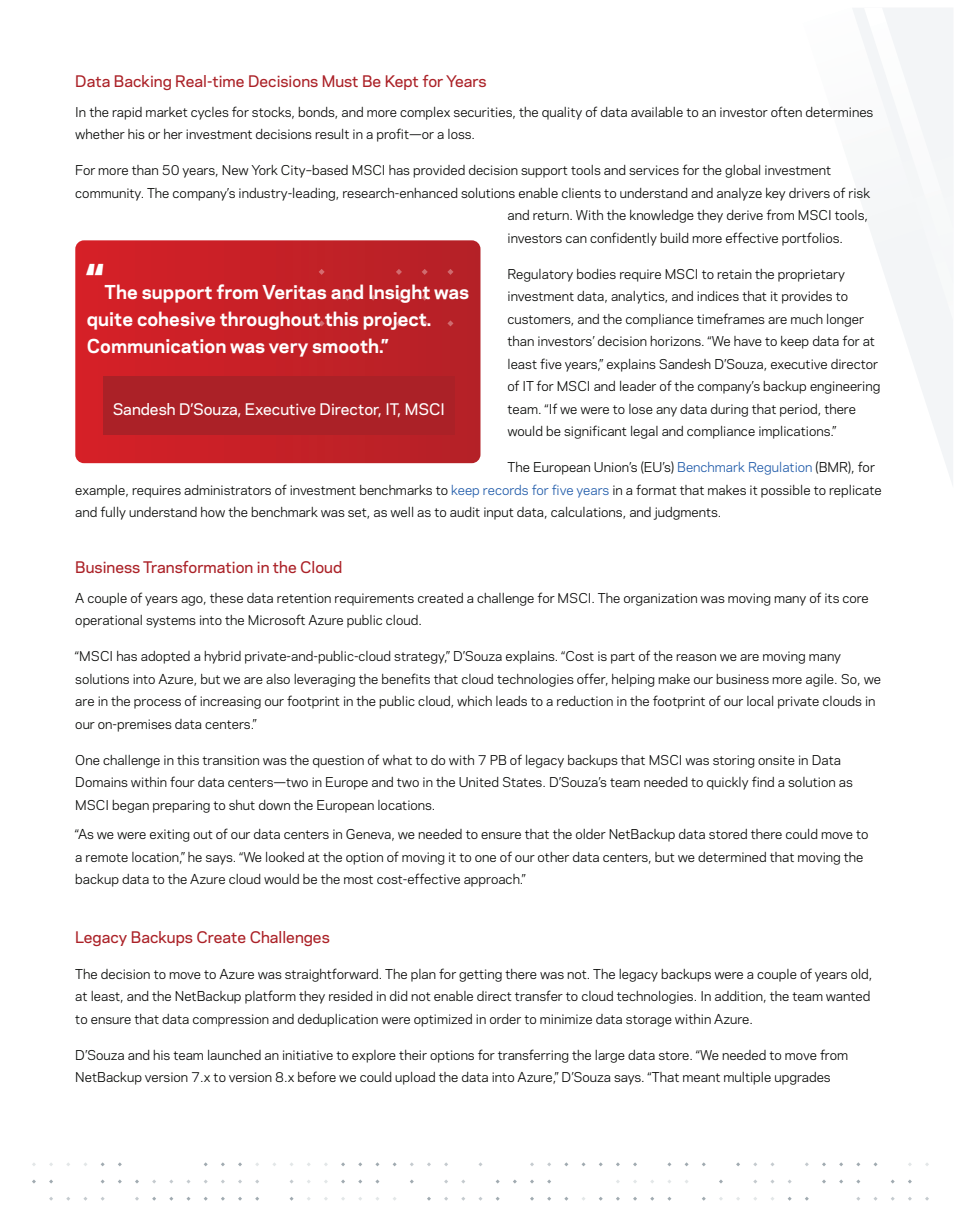
<style>
.page{position:relative;width:961px;height:1231px;background:#fff}
.page>*{position:absolute;margin:0;border:0;box-sizing:border-box;transform-origin:0 0}
.t1{font:700 45px "Polaris";color:#fff}
.t2{font:700 18px/27px "Polaris";color:#fff}
.t3{font:500 15px "Polaris";color:#ab2127}
.t4{font:500 15px "Polaris";color:#fff}
.t5{font:12.75px/22.5px "Polaris";color:#040503}
.s1{color:#1f5aa9}
</style>
<div class="page">
<svg style="left:900px;top:321px;width:53px;height:164px"></svg>
<svg style="left:853px;top:8px;width:100px;height:313px"></svg>
<svg style="left:736px;top:1162px;width:4px;height:4px"></svg>
<svg style="left:719px;top:1179px;width:4px;height:4px"></svg>
<svg style="left:633px;top:1162px;width:4px;height:4px"></svg>
<svg style="left:616px;top:1162px;width:4px;height:4px"></svg>
<svg style="left:530px;top:1162px;width:4px;height:4px"></svg>
<svg style="left:530px;top:1179px;width:4px;height:4px"></svg>
<svg style="left:427px;top:1162px;width:4px;height:4px"></svg>
<svg style="left:341px;top:1162px;width:4px;height:4px"></svg>
<svg style="left:238px;top:1162px;width:4px;height:4px"></svg>
<svg style="left:221px;top:1162px;width:4px;height:4px"></svg>
<svg style="left:135px;top:1179px;width:4px;height:4px"></svg>
<svg style="left:118px;top:1162px;width:4px;height:4px"></svg>
<svg style="left:32px;top:1179px;width:4px;height:4px"></svg>
<svg style="left:839px;top:1162px;width:4px;height:4px"></svg>
<svg style="left:822px;top:1162px;width:4px;height:4px"></svg>
<svg style="left:822px;top:1179px;width:4px;height:4px"></svg>
<svg style="left:75px;top:240px;width:405px;height:223px;background:#c52127"></svg>
<div style="left:104px;top:377px;width:351px;height:58px;background:#ab2127"></div>
<svg style="left:447px;top:269px;width:6px;height:6px"></svg>
<svg style="left:447px;top:320px;width:6px;height:6px"></svg>
<svg style="left:421px;top:269px;width:7px;height:6px"></svg>
<svg style="left:421px;top:295px;width:7px;height:6px"></svg>
<svg style="left:421px;top:320px;width:7px;height:6px"></svg>
<svg style="left:396px;top:269px;width:6px;height:6px"></svg>
<svg style="left:396px;top:295px;width:6px;height:6px"></svg>
<svg style="left:396px;top:320px;width:6px;height:6px"></svg>
<svg style="left:370px;top:295px;width:6px;height:6px"></svg>
<svg style="left:344px;top:295px;width:6px;height:6px"></svg>
<svg style="left:344px;top:320px;width:6px;height:6px"></svg>
<svg style="left:318px;top:269px;width:7px;height:6px"></svg>
<svg style="left:318px;top:320px;width:7px;height:6px"></svg>
<p class="t3" style="left:75px;top:70px;width:413px">Data Backing Real-time Decisions Must Be Kept for Years</p>
<p class="t5" style="left:75px;top:100px;width:799px">In the rapid market cycles for stocks, bonds, and more complex securities, the quality of data available to an investor often determines whether his or her investment decisions result in a profit—or a loss.</p>
<p class="t5" style="left:75px;top:158px;width:757px">For more than 50 years, New York City–based MSCI has provided decision support tools and services for the global investment</p>
<p class="t5" style="left:75px;top:181px;width:796px">community. The company’s industry-leading, research-enhanced solutions enable clients to understand and analyze key drivers of risk</p>
<p class="t5" style="left:507px;top:203px;width:362px">and return. With the knowledge they derive from MSCI tools,</p>
<p class="t5" style="left:507px;top:226px;width:337px">investors can confidently build more effective portfolios.</p>
<p class="t5" style="left:507px;top:262px;width:374px">Regulatory bodies require MSCI to retain the proprietary investment data, analytics, and indices that it provides to customers, and the compliance timeframes are much longer than investors’ decision horizons. “We have to keep data for at least five years,” explains Sandesh D’Souza, executive director of IT for MSCI and leader of the company’s backup engineering team. “If we were to lose any data during that period, there would be significant legal and compliance implications.”</p>
<p class="t5" style="left:75px;top:455px;width:808px;text-indent:432px">The European Union’s (EU’s) <span class="s1">Benchmark Regulation</span> (BMR), for example, requires administrators of investment benchmarks to <span class="s1">keep records for five years</span> in a format that makes it possible to replicate and fully understand how the benchmark was set, as well as to audit input data, calculations, and judgments.</p>
<h1 class="t1" style="left:87px;top:248px;width:19px">“</h1>
<h2 class="t2" style="left:87px;top:278px;width:384px;text-indent:18px">The support from Veritas and Insight was quite cohesive throughout this project.<br>Communication was very smooth.”</h2>
<p class="t4" style="left:113px;top:398px;width:333px">Sandesh D’Souza, Executive Director, IT, MSCI</p>
<p class="t3" style="left:75px;top:556px;width:268px">Business Transformation in the Cloud</p>
<p class="t5" style="left:75px;top:586px;width:795px">A couple of years ago, these data retention requirements created a challenge for MSCI. The organization was moving many of its core operational systems into the Microsoft Azure public cloud.</p>
<p class="t5" style="left:75px;top:644px;width:807px">“MSCI has adopted a hybrid private-and-public-cloud strategy,” D’Souza explains. “Cost is part of the reason we are moving many solutions into Azure, but we are also leveraging the benefits that cloud technologies offer, helping make our business more agile. So, we are in the process of increasing our footprint in the public cloud, which leads to a reduction in the footprint of our local private clouds in our on-premises data centers.”</p>
<p class="t5" style="left:75px;top:748px;width:779px">One challenge in this transition was the question of what to do with 7 PB of legacy backups that MSCI was storing onsite in Data<br>Domains within four data centers—two in Europe and two in the United States. D’Souza’s team needed to quickly find a solution as<br>MSCI began preparing to shut down the European locations.</p>
<p class="t5" style="left:75px;top:822px;width:795px">“As we were exiting out of our data centers in Geneva, we needed to ensure that the older NetBackup data stored there could move to a remote location,” he says. “We looked at the option of moving it to one of our other data centers, but we determined that moving the backup data to the Azure cloud would be the most cost-effective approach.”</p>
<p class="t3" style="left:75px;top:925px;width:256px">Legacy Backups Create Challenges</p>
<p class="t5" style="left:75px;top:961px;width:798px">The decision to move to Azure was straightforward. The plan for getting there was not. The legacy backups were a couple of years old, at least, and the NetBackup platform they resided in did not enable direct transfer to cloud technologies. In addition, the team wanted to ensure that data compression and deduplication were optimized in order to minimize data storage within Azure.</p>
<p class="t5" style="left:75px;top:1042px;width:774px">D’Souza and his team launched an initiative to explore their options for transferring the large data store. “We needed to move from<br>NetBackup version 7.x to version 8.x before we could upload the data into Azure,” D’Souza says. “That meant multiple upgrades</p>
</div>
